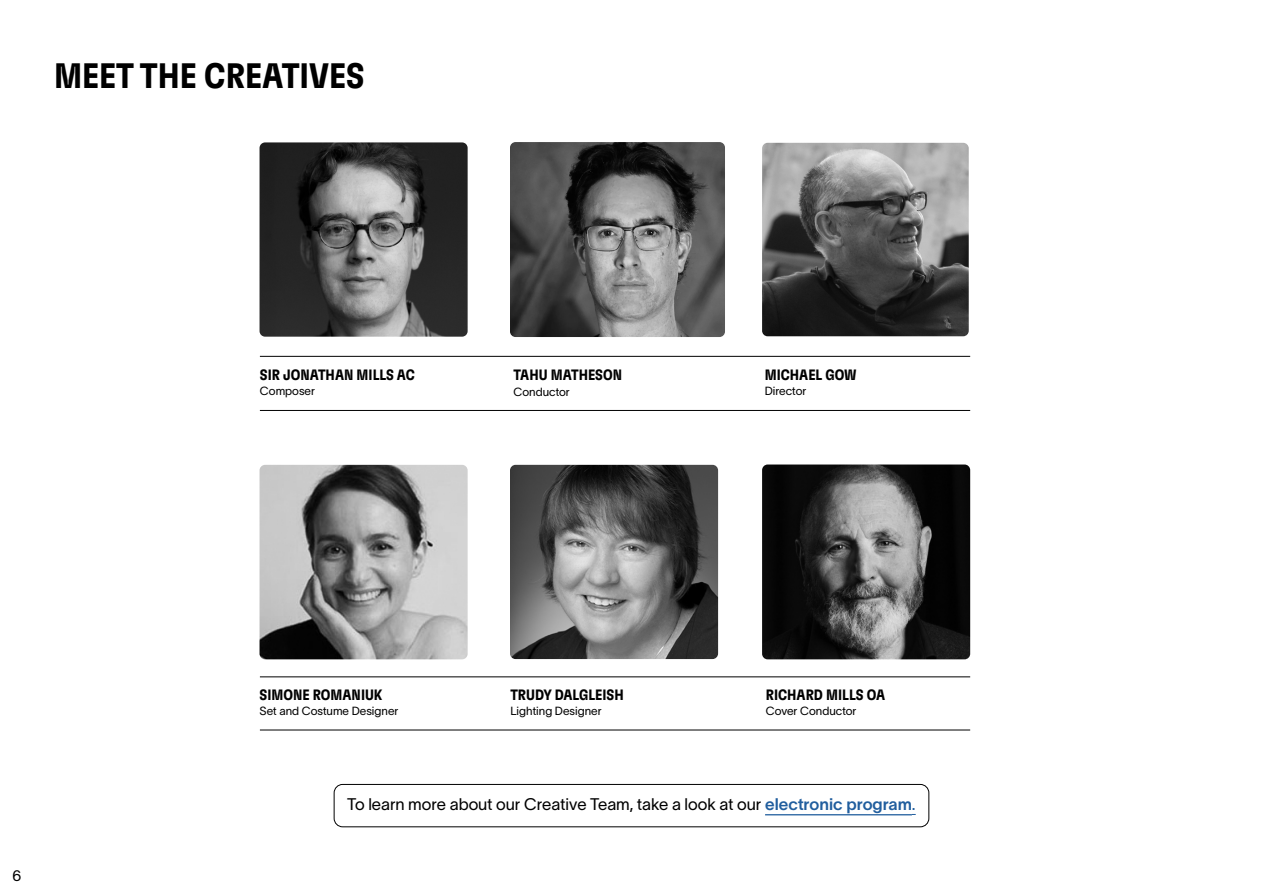
<style>
.page{position:relative;width:1263px;height:893px;background:#fff}
.page>*{position:absolute;margin:0;border:0;box-sizing:border-box;transform-origin:0 0}
.t1{font:700 condensed 35.25px "GT Flexa";color:#000}
.t2{font:16.5px "TWK Lausanne 300";color:#000}
.t3{font:700 condensed 15px "GT Flexa";color:#000}
.t4{font:15px "TWK Lausanne 300";color:#000}
.t5{font:11.7px "TWK Lausanne 300";color:#000}
.s1{font-family:"TWK Lausanne 600";color:#215e9e}
.s2{color:#215e9e}
</style>
<div class="page">
<hr style="left:260px;top:730px;width:710px;height:1px;background:#000">
<hr style="left:260px;top:410px;width:710px;height:1px;background:#000">
<hr style="left:260px;top:677px;width:710px;height:1px;background:#000">
<hr style="left:260px;top:356px;width:710px;height:1px;background:#000">
<hr style="left:765px;top:814px;width:147px;height:1px;background:#215e9e">
<div style="left:334px;top:784px;width:595px;height:43px;border:1px solid #000;border-radius:9px"></div>
<img style="left:510px;top:465px;width:208px;height:194px">
<img style="left:510px;top:142px;width:215px;height:195px">
<img style="left:259px;top:142px;width:209px;height:195px">
<img style="left:259px;top:465px;width:209px;height:194px">
<img style="left:762px;top:143px;width:207px;height:193px">
<img style="left:762px;top:464px;width:208px;height:195px">
<h1 class="t1" style="left:54px;top:55px;width:312px">MEET THE CREATIVES</h1>
<p class="t3" style="left:260px;top:365px;width:156px">SIR JONATHAN MILLS AC</p>
<p class="t5" style="left:260px;top:383px;width:57px">Composer</p>
<p class="t3" style="left:513px;top:366px;width:110px">TAHU MATHESON</p>
<p class="t5" style="left:513px;top:383px;width:58px">Conductor</p>
<p class="t3" style="left:765px;top:365px;width:93px">MICHAEL GOW</p>
<p class="t5" style="left:765px;top:383px;width:43px">Director</p>
<p class="t4" style="left:13px;top:865px;width:10px">6</p>
<p class="t3" style="left:259px;top:686px;width:124px">SIMONE ROMANIUK</p>
<p class="t5" style="left:259px;top:703px;width:140px">Set and Costume Designer</p>
<p class="t3" style="left:510px;top:686px;width:115px">TRUDY DALGLEISH</p>
<p class="t5" style="left:510px;top:703px;width:93px">Lighting Designer</p>
<p class="t3" style="left:766px;top:686px;width:121px">RICHARD MILLS OA</p>
<p class="t5" style="left:766px;top:703px;width:92px">Cover Conductor</p>
<p class="t2" style="left:347px;top:792px;width:570px">To learn more about our Creative Team, take a look at our <span class="s1">electronic program</span><span class="s2">.</span></p>
</div>
